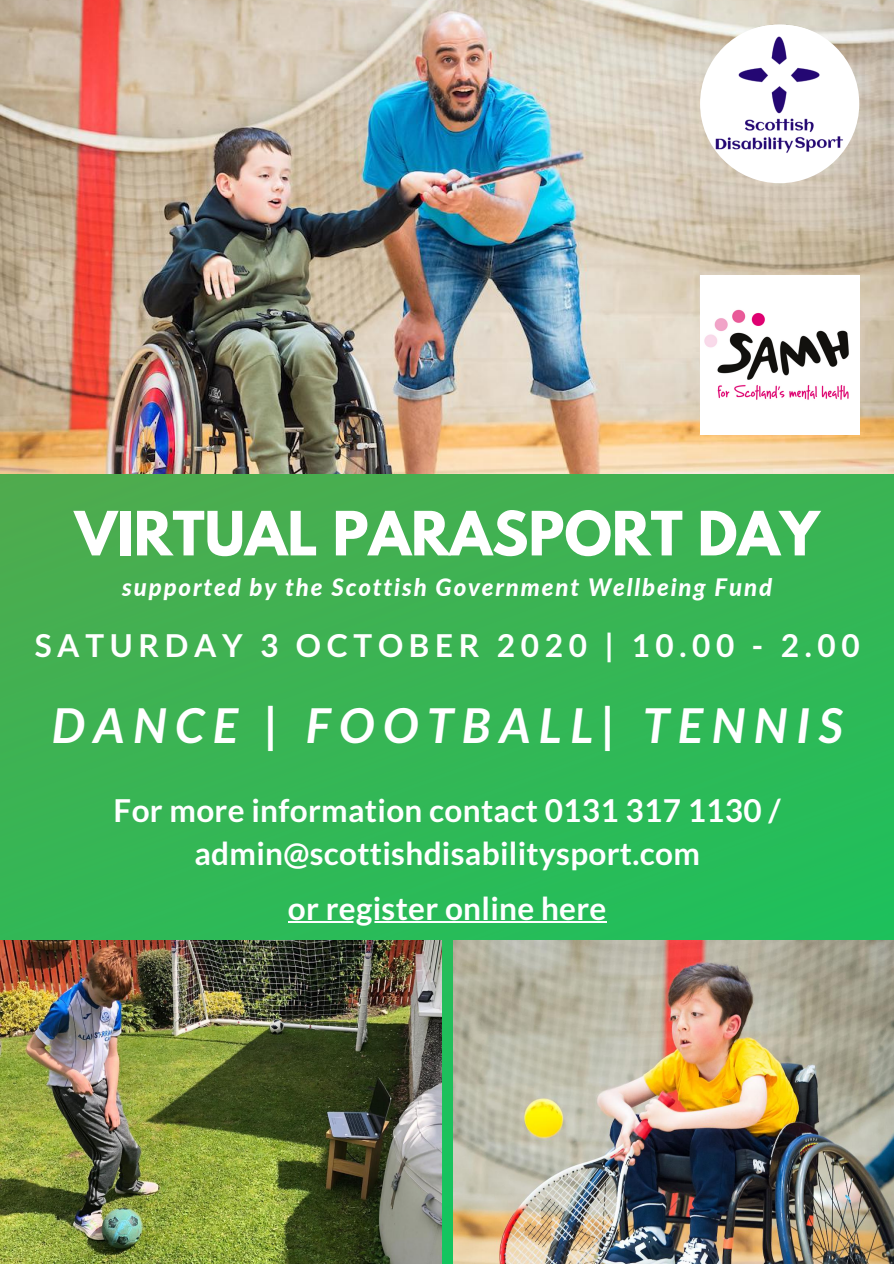
<style>
.page{position:relative;width:894px;height:1264px;background:#fff}
.page>*{position:absolute;margin:0;border:0;box-sizing:border-box;transform-origin:0 0}
.t1{font:700 54px "League Spartan";color:#fff}
.t2{font:italic 700 48px "Lato";letter-spacing:.18em;color:#fff}
.t3{font:700 31.5px/42.8px "Lato";letter-spacing:.01em;color:#fff;text-align:center}
.t4{font:700 31.5px "Lato";letter-spacing:.18em;color:#fff}
.t5{font:italic 800 24px "Lato";letter-spacing:.075em;color:#fff}
</style>
<div class="page">
<img style="left:0;top:473px;width:893px;height:790px">
<img style="left:0;top:0;width:893px;height:473px">
<img style="left:0;top:940px;width:441px;height:323px">
<img style="left:453px;top:940px;width:440px;height:323px">
<img style="left:699px;top:24px;width:160px;height:159px;border-radius:50%">
<img style="left:699px;top:275px;width:160px;height:160px">
<hr style="left:288px;top:921px;width:318px;height:2px;background:#fff">
<h1 class="t1" style="left:75px;top:507px;width:746px">VIRTUAL PARASPORT DAY</h1>
<p class="t5" style="left:122px;top:572px;width:651px">supported by the Scottish Government Wellbeing Fund</p>
<p class="t4" style="left:35px;top:625px;width:826px">SATURDAY 3 OCTOBER 2020 | 10.00 - 2.00</p>
<h2 class="t2" style="left:52px;top:695px;width:791px">DANCE | FOOTBALL| TENNIS</h2>
<p class="t3" style="left:114px;top:788px;width:668px">For more information contact 0131 317 1130 / admin@scottishdisabilitysport.com</p>
<p class="t3" style="left:288px;top:886px;width:320px">or register online here</p>
</div>
